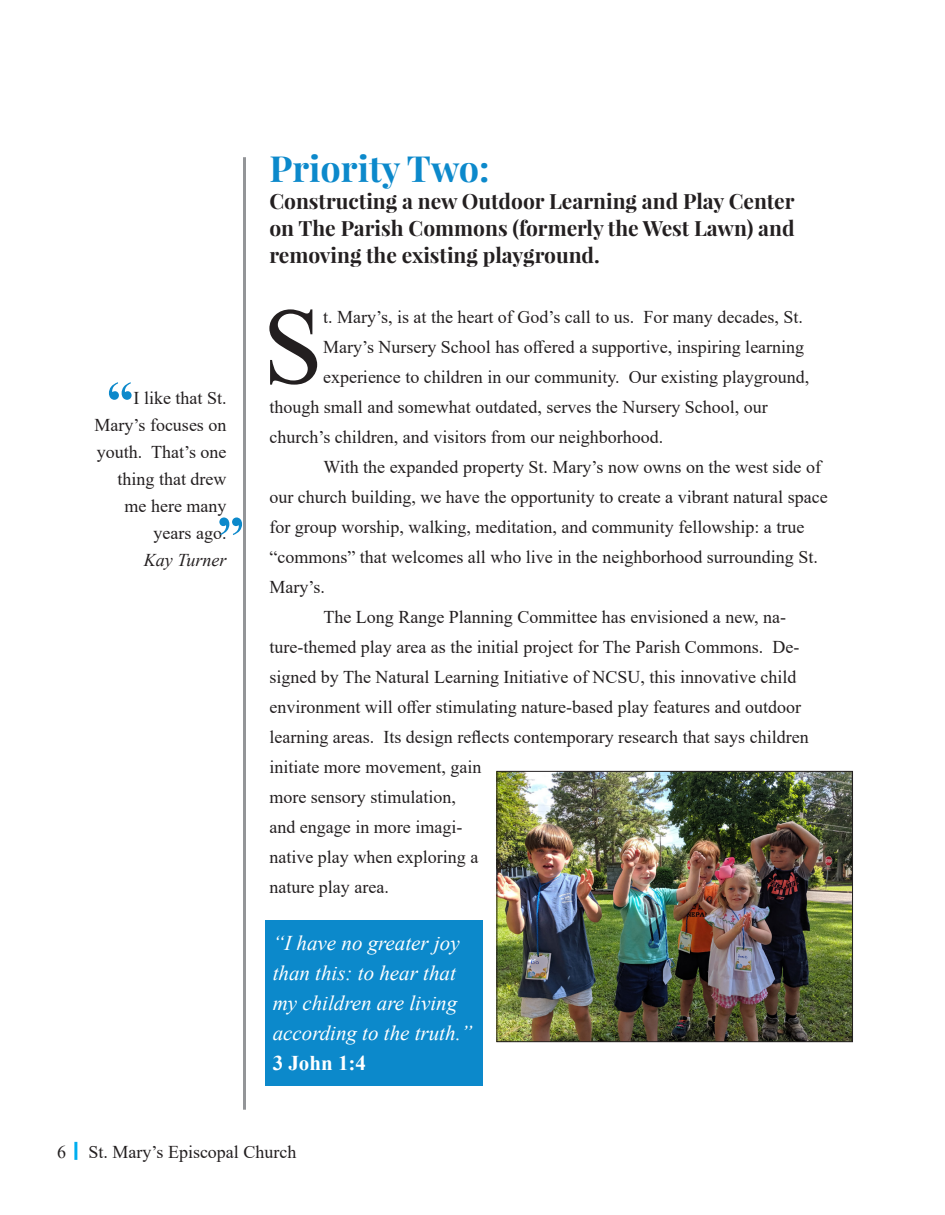
<style>
.page{position:relative;width:945px;height:1215px;background:#fff}
.page>*{position:absolute;margin:0;border:0;box-sizing:border-box;transform-origin:0 0}
.t1{font:108.6px "Times New Roman";color:#231f20}
.t2{font:700 54px "Times New Roman";color:#0c89cb}
.t3{font:700 36px "Playfair Display";color:#0c89cb}
.t4{font:700 21px/27px "Playfair Display";color:#231f20;text-align:justify}
.t5{font:italic 21px/30px "Times New Roman";color:#fff}
.t6{font:700 21px "Times New Roman";color:#fff}
.t7{font:18px/30px "Times New Roman";color:#231f20}
.t8{font:italic 18px "Times New Roman";color:#231f20}
</style>
<div class="page">
<hr style="left:74px;top:1142px;width:3px;height:18px;background:#00aeef">
<div style="left:265px;top:921px;width:218px;height:165px;background:#0c89cb"></div>
<hr style="left:243px;top:157px;width:3px;height:953px;background:#939598">
<img style="left:498px;top:773px;width:353px;height:267px">
<div style="left:496px;top:771px;width:357px;height:271px;border:1px solid #231f20"></div>
<p class="t2" style="left:107px;top:362px;width:28px">“</p>
<p class="t7" style="left:95px;top:384px;width:133px;line-height:27px;text-align:right">I like that St.<br>Mary’s focuses on youth. That’s one thing that drew me here many years ago.</p>
<p class="t8" style="left:144px;top:548px;width:84px">Kay Turner</p>
<p class="t2" style="left:217px;top:497px;width:28px">”</p>
<p class="t3" style="left:269px;top:146px;width:222px">Priority Two:</p>
<p class="t4" style="left:269px;top:187px;width:527px">Constructing a new Outdoor Learning and Play Center on The Parish Commons (formerly the West Lawn) and removing the existing playground.</p>
<p class="t1" style="left:263px;top:270px;width:62px">S</p>
<p class="t7" style="left:323px;top:301px;width:481px">t. Mary’s, is at the heart of God’s call to us. For many decades, St.</p>
<p class="t7" style="left:323px;top:331px;width:483px">Mary’s Nursery School has offered a supportive, inspiring learning</p>
<p class="t7" style="left:323px;top:361px;width:488px">experience to children in our community. Our existing playground,</p>
<p class="t7" style="left:269px;top:391px;width:500px">though small and somewhat outdated, serves the Nursery School, our</p>
<p class="t7" style="left:269px;top:421px;width:395px">church’s children, and visitors from our neighborhood.</p>
<p class="t7" style="left:269px;top:451px;width:560px;text-indent:54px">With the expanded property St. Mary’s now owns on the west side of our church building, we have the opportunity to create a vibrant natural space for group worship, walking, meditation, and community fellowship: a true “commons” that welcomes all who live in the neighborhood surrounding St.<br>Mary’s.</p>
<p class="t7" style="left:269px;top:601px;width:541px;text-indent:54px">The Long Range Planning Committee has envisioned a new, na&shy;ture-themed play area as the initial project for The Parish Commons. De&shy;signed by The Natural Learning Initiative of NCSU, this innovative child environment will offer stimulating nature-based play features and outdoor learning areas. Its design reflects contemporary research that says children initiate more movement, gain<br>more sensory stimulation,<br>and engage in more imagi-<br>native play when exploring a<br>nature play area.</p>
<p class="t5" style="left:273px;top:928px;width:201px">“I have no greater joy than this: to hear that my children are living according to the truth.”</p>
<p class="t6" style="left:273px;top:1048px;width:95px">3 John 1:4</p>
<p class="t7" style="left:57px;top:1136px;width:10px">6</p>
<p class="t7" style="left:88px;top:1136px;width:209px">St. Mary’s Episcopal Church</p>
</div>
